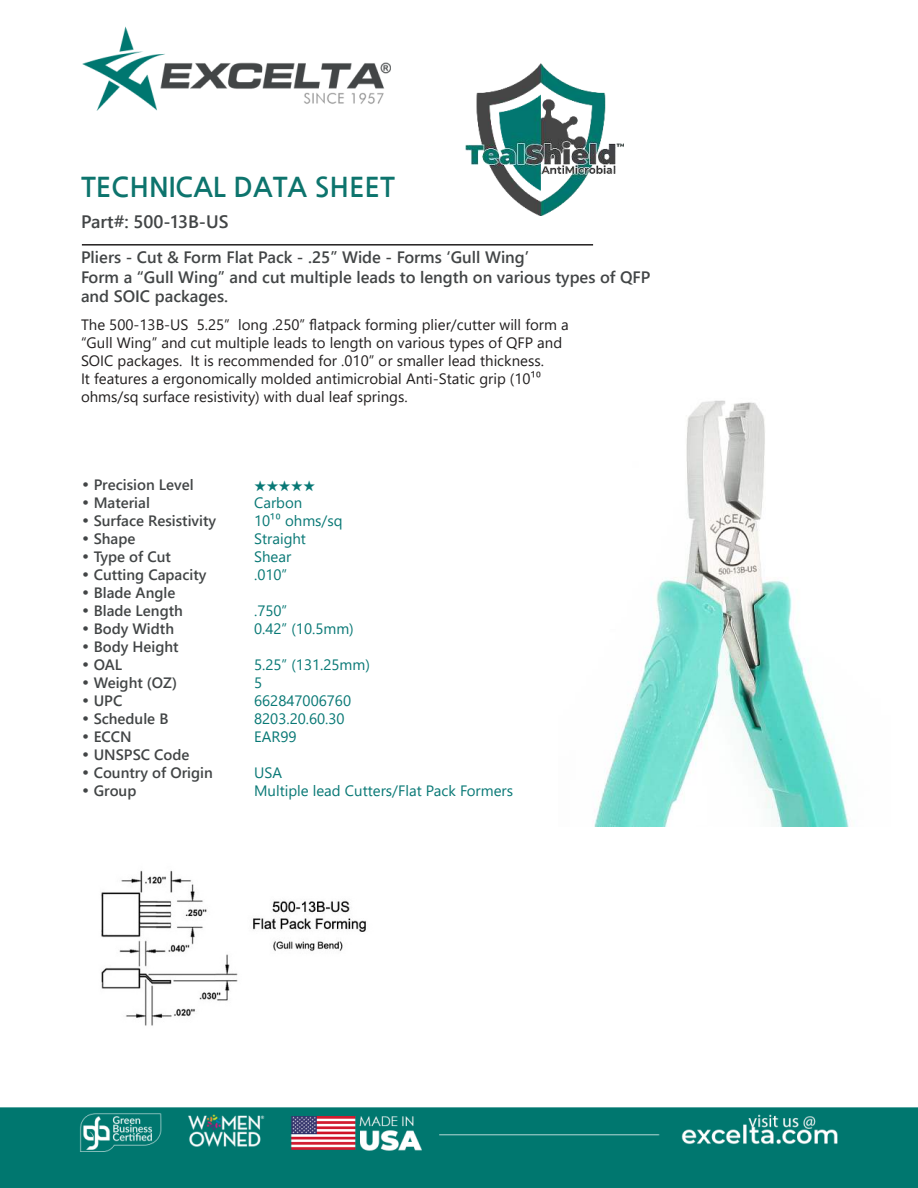
<style>
.page{position:relative;width:918px;height:1188px;background:#fff}
.page>*{position:absolute;margin:0;border:0;box-sizing:border-box;transform-origin:0 0}
.t1{font:700 27px "Nanum Gothic";color:#0d746d}
.t2{font:700 18px "Yu Gothic UI";color:#424546}
.t3{font:700 16.5px/19.8px "Yu Gothic UI";color:#424546}
.t4{font:15px/18px "Yu Gothic UI";color:#221f1f}
.t5{font:700 15px "Yu Gothic UI";color:#424546}
.t6{font:15px "Yu Gothic UI";color:#087875}
.t7{font:500 15px "ITC Zapf Dingbats";color:#087875}
.s1{font-family:"Century Gothic";font-weight:400}
</style>
<div class="page">
<img style="left:0;top:26px;width:918px;height:1162px">
<img style="left:558px;top:369px;width:333px;height:457px">
<img style="left:77px;top:863px;width:310px;height:169px">
<hr style="left:82px;top:244px;width:511px;height:2px;background:#221f1f">
<img style="left:465px;top:64px;width:159px;height:151px">
<h1 class="t1" style="left:81px;top:171px;width:315px">TECHNICAL DATA SHEET</h1>
<p class="t2" style="left:81px;top:215px;width:149px">Part#: 500-13B-US</p>
<p class="t3" style="left:81px;top:249px;width:571px">Pliers - Cut &amp; Form Flat Pack - .25” Wide - Forms ‘Gull Wing’<br>Form a “Gull Wing” and cut multiple leads to length on various types of QFP and SOIC packages.</p>
<p class="t4" style="left:81px;top:313px;width:489px">The 500-13B-US 5.25” long .250” 昀氀atpack forming plier/cutter will form a “Gull Wing” and cut multiple leads to length on various types of QFP and SOIC packages. It is recommended for .010” or smaller lead thickness.<br>It features a ergonomically molded antimicrobial Anti-Static grip (10¹⁰ ohms/sq surface resistivity) with dual leaf springs.</p>
<p class="t5" style="left:81px;top:479px;width:114px"><span class="s1">•</span> Precision Level</p>
<p class="t7" style="left:254px;top:478px;width:63px">★★★★★</p>
<p class="t5" style="left:81px;top:497px;width:70px"><span class="s1">•</span> Material</p>
<p class="t6" style="left:254px;top:494px;width:50px">Carbon</p>
<p class="t5" style="left:81px;top:515px;width:137px"><span class="s1">•</span> Surface Resistivity</p>
<p class="t6" style="left:254px;top:507px;width:90px">10¹⁰ ohms/sq</p>
<p class="t5" style="left:81px;top:533px;width:56px"><span class="s1">•</span> Shape</p>
<p class="t6" style="left:254px;top:525px;width:53px">Straight</p>
<p class="t5" style="left:81px;top:551px;width:92px"><span class="s1">•</span> Type of Cut</p>
<p class="t6" style="left:254px;top:543px;width:39px">Shear</p>
<p class="t5" style="left:81px;top:569px;width:127px"><span class="s1">•</span> Cutting Capacity</p>
<p class="t6" style="left:254px;top:566px;width:35px">.010”</p>
<p class="t5" style="left:81px;top:587px;width:96px"><span class="s1">•</span> Blade Angle</p>
<p class="t5" style="left:81px;top:605px;width:103px"><span class="s1">•</span> Blade Length</p>
<p class="t6" style="left:254px;top:602px;width:35px">.750”</p>
<p class="t5" style="left:81px;top:623px;width:95px"><span class="s1">•</span> Body Width</p>
<p class="t6" style="left:254px;top:615px;width:101px">0.42” (10.5mm)</p>
<p class="t5" style="left:81px;top:641px;width:99px"><span class="s1">•</span> Body Height</p>
<p class="t5" style="left:81px;top:659px;width:43px"><span class="s1">•</span> OAL</p>
<p class="t6" style="left:254px;top:651px;width:117px">5.25” (131.25mm)</p>
<p class="t5" style="left:81px;top:677px;width:98px"><span class="s1">•</span> Weight (OZ)</p>
<p class="t6" style="left:254px;top:674px;width:10px">5</p>
<p class="t5" style="left:81px;top:695px;width:43px"><span class="s1">•</span> UPC</p>
<p class="t6" style="left:254px;top:692px;width:99px">662847006760</p>
<p class="t5" style="left:81px;top:713px;width:89px"><span class="s1">•</span> Schedule B</p>
<p class="t6" style="left:254px;top:705px;width:92px">8203.20.60.30</p>
<p class="t5" style="left:81px;top:731px;width:52px"><span class="s1">•</span> ECCN</p>
<p class="t6" style="left:254px;top:728px;width:44px">EAR99</p>
<p class="t5" style="left:81px;top:749px;width:110px"><span class="s1">•</span> UNSPSC Code</p>
<p class="t5" style="left:81px;top:767px;width:133px"><span class="s1">•</span> Country of Origin</p>
<p class="t6" style="left:254px;top:764px;width:29px">USA</p>
<p class="t5" style="left:81px;top:785px;width:57px"><span class="s1">•</span> Group</p>
<p class="t6" style="left:254px;top:777px;width:261px">Multiple lead Cutters/Flat Pack Formers</p>
</div>
